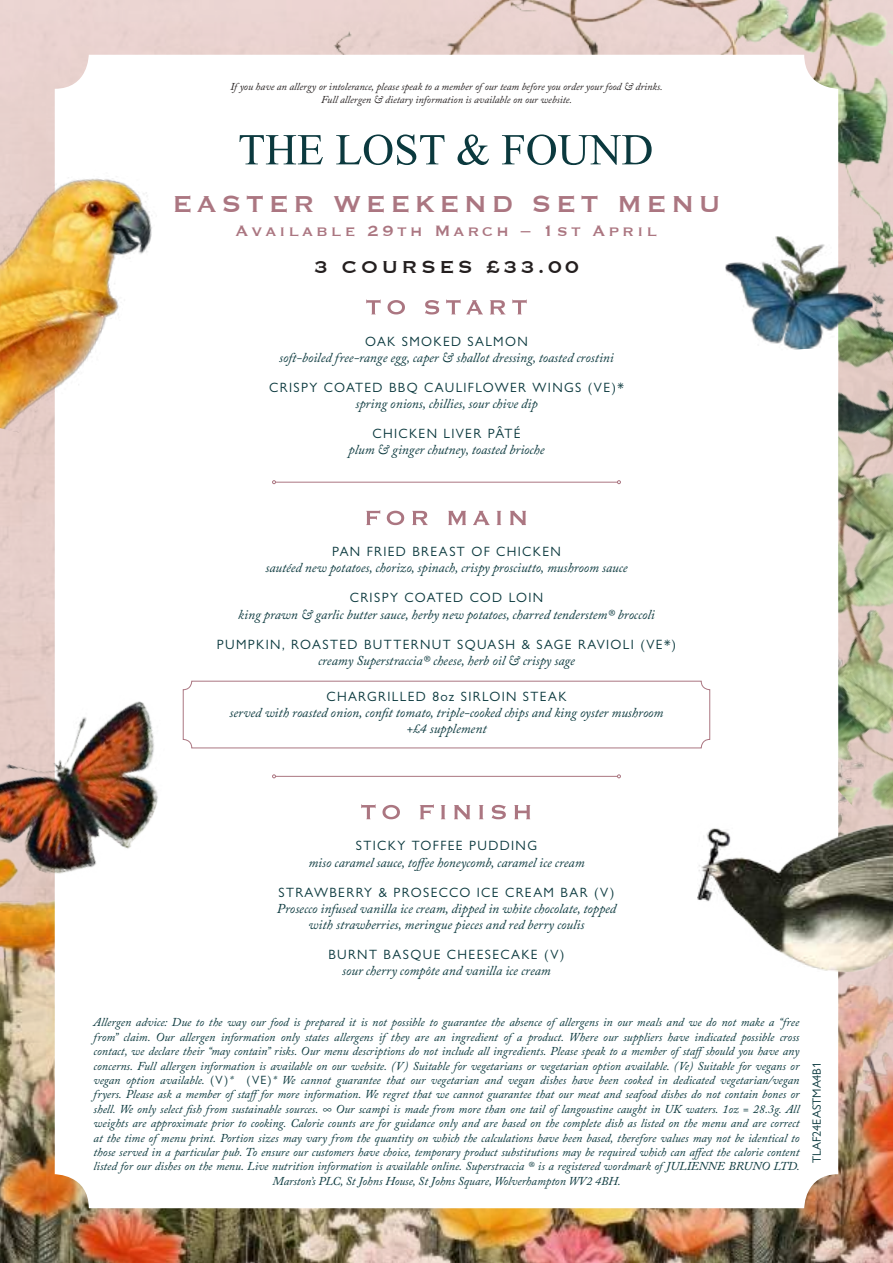
<style>
.page{position:relative;width:893px;height:1263px;background:#fff}
.page>*{position:absolute;margin:0;border:0;box-sizing:border-box;transform-origin:0 0}
.t1{font:30px "Copperplate";letter-spacing:.15em;color:#ab7681}
.t2{font:22.5px "Copperplate";letter-spacing:.15em;color:#241f1f}
.t3{font:19.5px "Copperplate";letter-spacing:.15em;color:#ab7681}
.t4{font:italic 13.5px/16.2px "Adobe Caslon Pro";color:#0b393e;text-align:center}
.t5{font:13.5px "Gill Sans Nova";letter-spacing:.1em;color:#0b393e}
.t6{font:italic 12px/14.4px "Adobe Caslon Pro";color:#0b393e;text-align:center}
.t7{font:12px "Gill Sans Nova";color:#0b393e}
.t8{font:italic 10.5px/12.6px "Adobe Caslon Pro";color:#241f1f;text-align:center}
.s1{font-family:"Gill Sans Nova";font-style:normal}
</style>
<div class="page">
<img style="left:0;top:0;width:893px;height:1263px">
<div style="left:55px;top:55px;width:783px;height:1153px;background:#fff;border-radius:34px"></div>
<img style="left:697px;top:824px;width:196px;height:148px">
<img style="left:725px;top:230px;width:150px;height:124px">
<svg style="left:239px;top:135px;width:84px;height:29px"></svg>
<svg style="left:336px;top:134px;width:109px;height:31px"></svg>
<svg style="left:457px;top:134px;width:32px;height:31px"></svg>
<svg style="left:502px;top:134px;width:150px;height:31px"></svg>
<svg style="left:366px;top:300px;width:161px;height:14px"></svg>
<svg style="left:361px;top:804px;width:169px;height:15px"></svg>
<hr style="left:276px;top:482px;width:341px;height:1px;background:#ab7681">
<svg style="left:272px;top:480px;width:4px;height:4px"></svg>
<svg style="left:617px;top:480px;width:4px;height:4px"></svg>
<hr style="left:276px;top:776px;width:341px;height:1px;background:#ab7681">
<svg style="left:272px;top:774px;width:4px;height:4px"></svg>
<svg style="left:617px;top:774px;width:4px;height:4px"></svg>
<svg style="left:366px;top:510px;width:160px;height:15px"></svg>
<div style="left:183px;top:681px;width:527px;height:67px;border:1px solid #ab7681;border-radius:9px"></div>
<img style="left:0;top:657px;width:187px;height:243px">
<img style="left:0;top:146px;width:152px;height:308px">
<p class="t8" style="left:230px;top:80px;width:434px">If you have an allergy or intolerance, please speak to a member of our team before you order your food &amp; drinks.<br>Full allergen &amp; dietary information is available on our website.</p>
<h1 class="t1" style="left:172px;top:185px;width:550px">EASTER WEEKEND SET MENU</h1>
<h3 class="t3" style="left:236px;top:218px;width:423px">Available 29th March – 1st April</h3>
<h2 class="t2" style="left:314px;top:253px;width:266px">3 COURSES £33.00</h2>
<p class="t5" style="left:365px;top:333px;width:164px">OAK SMOKED SALMON</p>
<p class="t4" style="left:279px;top:349px;width:336px">soft-boiled free-range egg, caper &amp; shallot dressing, toasted crostini</p>
<p class="t5" style="left:269px;top:379px;width:356px">CRISPY COATED BBQ CAULIFLOWER WINGS (VE)*</p>
<p class="t4" style="left:355px;top:395px;width:184px">spring onions, chillies, sour chive dip</p>
<p class="t5" style="left:372px;top:425px;width:150px">CHICKEN LIVER PÂTÉ</p>
<p class="t4" style="left:349px;top:441px;width:197px">plum &amp; ginger chutney, toasted brioche</p>
<p class="t5" style="left:332px;top:543px;width:230px">PAN FRIED BREAST OF CHICKEN</p>
<p class="t4" style="left:265px;top:560px;width:364px">sautéed new potatoes, chorizo, spinach, crispy prosciutto, mushroom sauce</p>
<p class="t5" style="left:350px;top:589px;width:195px">CRISPY COATED COD LOIN</p>
<p class="t4" style="left:238px;top:606px;width:418px">king prawn &amp; garlic butter sauce, herby new potatoes, charred tenderstem® broccoli</p>
<p class="t5" style="left:217px;top:636px;width:461px">PUMPKIN, ROASTED BUTTERNUT SQUASH &amp; SAGE RAVIOLI (VE*)</p>
<p class="t4" style="left:318px;top:652px;width:258px">creamy Superstraccia® cheese, herb oil &amp; crispy sage</p>
<p class="t5" style="left:326px;top:688px;width:242px">CHARGRILLED 8oz SIRLOIN STEAK</p>
<p class="t4" style="left:229px;top:704px;width:435px">served with roasted onion, confit tomato, triple-cooked chips and king oyster mushroom +£4 supplement</p>
<p class="t5" style="left:356px;top:837px;width:183px">STICKY TOFFEE PUDDING</p>
<p class="t4" style="left:308px;top:854px;width:278px">miso caramel sauce, toffee honeycomb, caramel ice cream</p>
<p class="t5" style="left:278px;top:884px;width:337px">STRAWBERRY &amp; PROSECCO ICE CREAM BAR (V)</p>
<p class="t4" style="left:277px;top:900px;width:341px">Prosecco infused vanilla ice cream, dipped in white chocolate, topped with strawberries, meringue pieces and red berry coulis</p>
<p class="t5" style="left:328px;top:946px;width:238px">BURNT BASQUE CHEESECAKE (V)</p>
<p class="t4" style="left:342px;top:962px;width:210px">sour cherry compôte and vanilla ice cream</p>
<p class="t6" style="left:94px;top:1015px;width:708px">Allergen advice: Due to the way our food is prepared it is not possible to guarantee the absence of allergens in our meals and we do not make a “free from” claim. Our allergen information only states allergens if they are an ingredient of a product. Where our suppliers have indicated possible cross contact, we declare their “may contain” risks. Our menu descriptions do not include all ingredients. Please speak to a member of staffshould you have any concerns. Full allergen information is available on our website. (V) Suitable for vegetarians or vegetarian option available. (Ve) Suitable for vegans or vegan option available. <span class="s1">(V)</span>* <span class="s1">(VE)</span>* We cannot guarantee that our vegetarian and vegan dishes have been cooked in dedicated vegetarian/vegan fryers. Please ask a member of stafffor more information. We regret that we cannot guarantee that our meat and seafood dishes do not contain bones or shell. We only select fish from sustainable sources. ∞ Our scampi is made from more than one tail of langoustine caught in UK waters. 1oz = 28.3g. All weights are approximate prior to cooking. Calorie counts are for guidance only and are based on the complete dish as listed on the menu and are correct at the time of menu print. Portion sizes may vary from the quantity on which the calculations have been based, therefore values may not be identical to those served in a particular pub. To ensure our customers have choice, temporary product substitutions may be required which can affect the calorie content listed for our dishes on the menu. Live nutrition information is available online. Superstraccia ® is a registered wordmark of JULIENNE BRUNO LTD.<br>Marston’s PLC, St Johns House, St Johns Square, Wolverhampton WV2 4BH.</p>
<p class="t7" style="left:809px;top:1163px;width:102px;rotate:-90deg">TLAF24EASTMA4B1</p>
</div>
